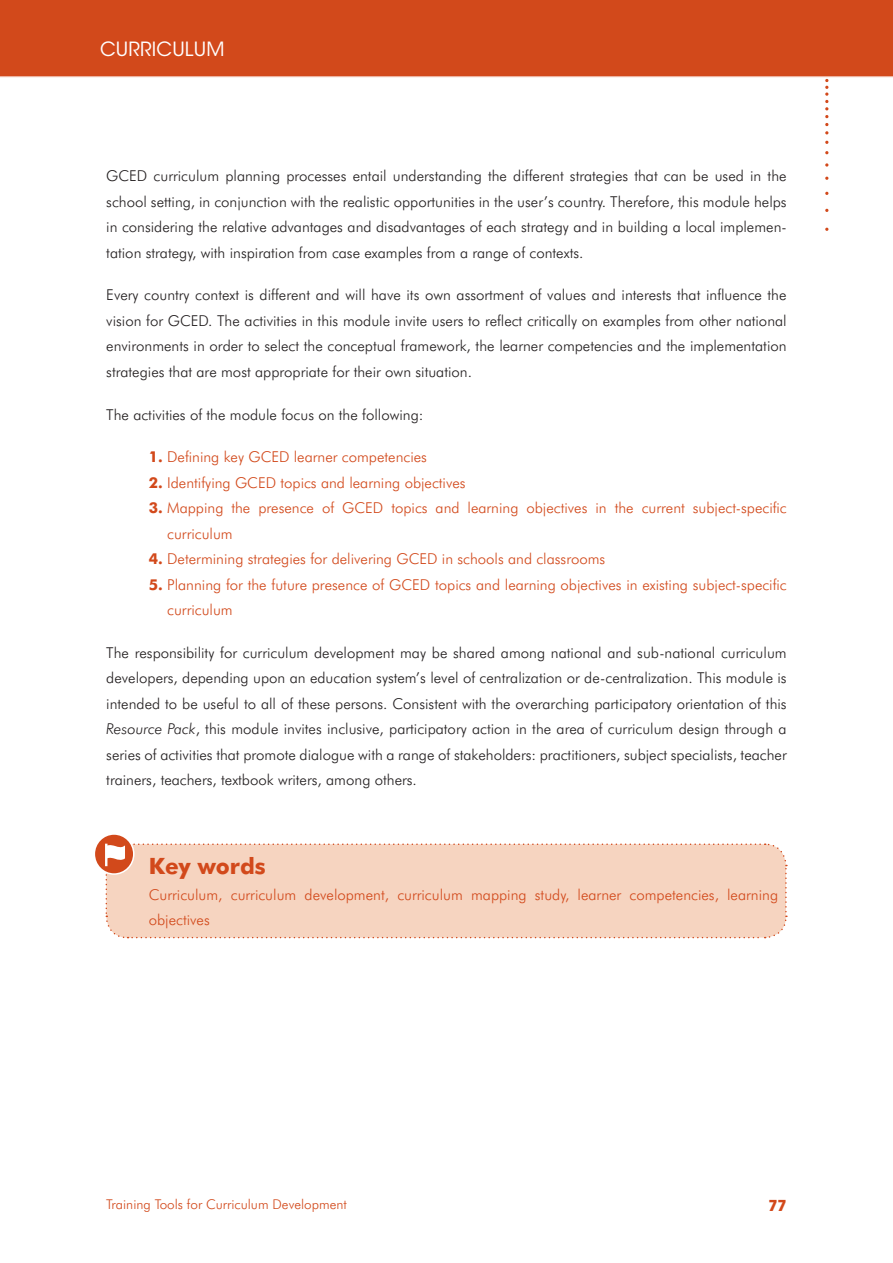
<style>
.page{position:relative;width:893px;height:1263px;background:#fff}
.page>*{position:absolute;margin:0;border:0;box-sizing:border-box;transform-origin:0 0}
.t1{font:700 22.5px "Futura BT";color:#d2491b}
.t2{font:19.5px "ITC Avant Garde Std";letter-spacing:.01em;color:#fff}
.Tx{font:300 15px/25.5px "Futura BT";color:#231f20;text-align:justify}
.List-m{font:300 15px/25.5px "Futura BT";color:#d2491b}
.List-f{font:300 15px "Futura BT";color:#d2491b}
.t3{font:700 15px "ITC Avant Garde Std";color:#d2491b}
.t4{font:300 13.5px "Futura BT";color:#d2491b}
.s1{font-weight:700}
.s2{font-style:italic}
</style>
<div class="page">
<svg style="left:825px;top:78px;width:3px;height:56px"></svg>
<svg style="left:825px;top:163px;width:3px;height:4px"></svg>
<div style="left:0;top:0;width:893px;height:78px;background:#d2491b"></div>
<div style="left:105px;top:843px;width:682px;height:96px;background:#f6d4c0"></div>
<p class="t2" style="left:100px;top:37px;width:126px">CURRICULUM</p>
<p class="Tx" style="left:106px;top:163px;width:682px">GCED curriculum planning processes entail understanding the different strategies that can be used in the school setting, in conjunction with the realistic opportunities in the user’s country. Therefore, this module helps in considering the relative advantages and disadvantages of each strategy and in building a local implemen&shy;tation strategy, with inspiration from case examples from a range of contexts.</p>
<p class="Tx" style="left:106px;top:282px;width:682px">Every country context is different and will have its own assortment of values and interests that influence the vision for GCED. The activities in this module invite users to reflect critically on examples from other national environments in order to select the conceptual framework, the learner competencies and the implementation strategies that are most appropriate for their own situation.</p>
<p class="Tx" style="left:106px;top:401px;width:319px">The activities of the module focus on the following:</p>
<p class="List-f" style="left:149px;top:448px;width:280px"><span class="s1">1.</span> Defining key GCED learner competencies</p>
<p class="List-m" style="left:149px;top:469px;width:318px"><span class="s1">2.</span> Identifying GCED topics and learning objectives</p>
<p class="List-m" style="left:167px;top:495px;width:621px;text-indent:-18px"><span class="s1">3.</span> Mapping the presence of GCED topics and learning objectives in the current subject-specific curriculum</p>
<p class="List-m" style="left:149px;top:546px;width:458px"><span class="s1">4.</span> Determining strategies for delivering GCED in schools and classrooms</p>
<p class="List-m" style="left:167px;top:571px;width:621px;text-indent:-18px"><span class="s1">5.</span> Planning for the future presence of GCED topics and learning objectives in existing subject-specific curriculum</p>
<p class="Tx" style="left:106px;top:639px;width:682px">The responsibility for curriculum development may be shared among national and sub-national curriculum developers, depending upon an education system’s level of centralization or de-centralization. This module is intended to be useful to all of these persons. Consistent with the overarching participatory orientation of this <span class="s2">Resource Pack</span>, this module invites inclusive, participatory action in the area of curriculum design through a series of activities that promote dialogue with a range of stakeholders: practitioners, subject specialists, teacher trainers, teachers, textbook writers, among others.</p>
<p class="t1" style="left:149px;top:853px;width:118px">Key words</p>
<p class="List-m" style="left:149px;top:882px;width:631px">Curriculum, curriculum development, curriculum mapping study, learner competencies, learning objectives</p>
<p class="t4" style="left:106px;top:1196px;width:242px">Training Tools for Curriculum Development</p>
<p class="t3" style="left:768px;top:1196px;width:20px">77</p>
</div>
